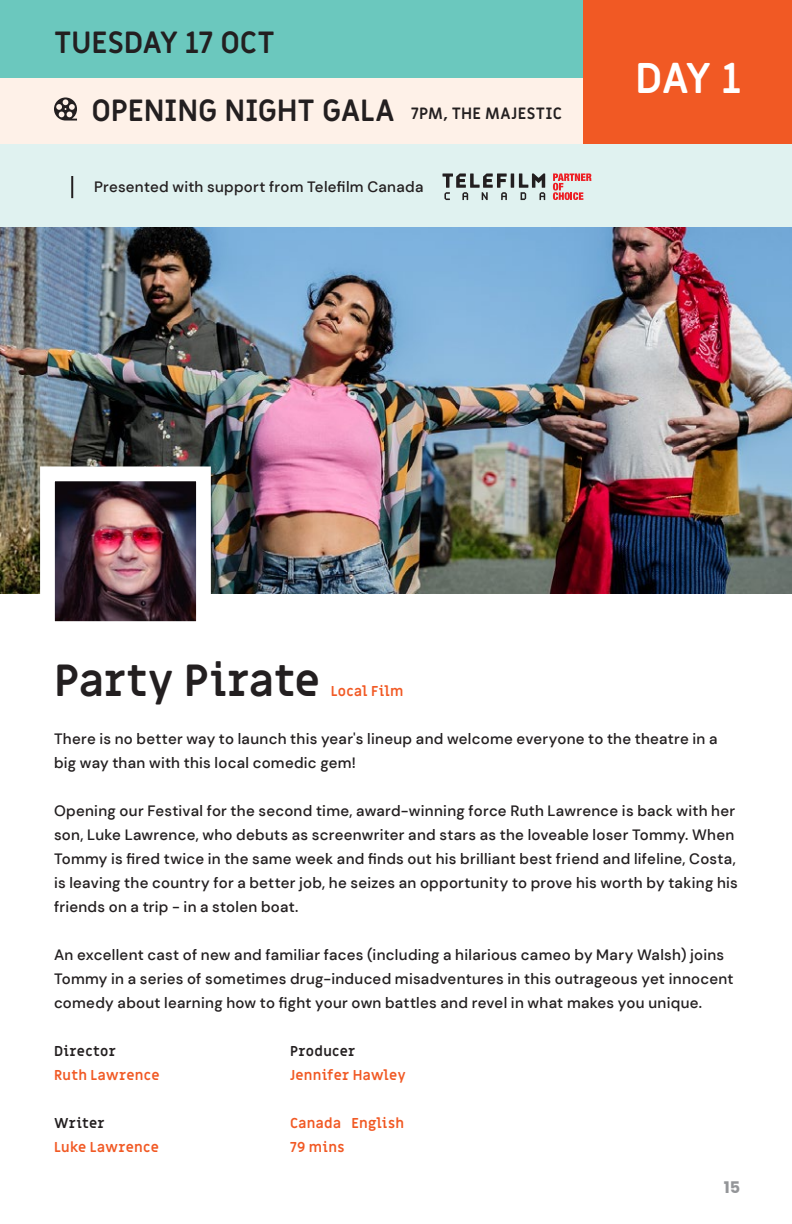
<style>
.page{position:relative;width:792px;height:1224px;background:#fff}
.page>*{position:absolute;margin:0;border:0;box-sizing:border-box;transform-origin:0 0}
.t1{font:700 44px "Miriam Libre";color:#231f20}
.t2{font:700 42px "Miriam Libre";color:#fff}
.t3{font:700 30px "Miriam Libre";letter-spacing:-.01em;color:#231f20}
.t4{font:700 16px "Miriam Libre";letter-spacing:.02em;color:#231f20}
.t5{font:700 16px "Poppins";color:#939598}
.t6{font:500 15px/24px "DM Sans";letter-spacing:.02em;color:#231f20}
.t7{font:700 14px/24px "Miriam Libre";letter-spacing:.02em;color:#f15924}
.s1{color:#231f20}
</style>
<div class="page">
<div style="left:0;top:144px;width:792px;height:84px;background:#e0f2f0"></div>
<hr style="left:71px;top:176px;width:2px;height:22px;background:#231f20">
<div style="left:0;top:78px;width:583px;height:66px;background:#fef1e8"></div>
<img style="left:0;top:228px;width:792px;height:365px">
<img style="left:33px;top:459px;width:185px;height:163px">
<div style="left:0;top:0;width:792px;height:78px;background:#6bc8be"></div>
<div style="left:583px;top:0;width:209px;height:144px;background:#f15924"></div>
<svg style="left:54px;top:97px;width:23px;height:24px"></svg>
<hr style="left:511px;top:173px;width:3px;height:15px;background:#231f20">
<svg style="left:519px;top:173px;width:26px;height:27px"></svg>
<svg style="left:442px;top:173px;width:65px;height:27px"></svg>
<svg style="left:553px;top:173px;width:39px;height:27px"></svg>
<p class="t3" style="left:54px;top:23px;width:223px">TUESDAY 17 OCT</p>
<p class="t3" style="left:92px;top:91px;width:305px">OPENING NIGHT GALA</p>
<p class="t4" style="left:411px;top:103px;width:153px">7PM, THE MAJESTIC</p>
<p class="t6" style="left:94px;top:175px;width:331px">Presented with support from Telefilm Canada</p>
<p class="t2" style="left:635px;top:52px;width:107px">DAY 1</p>
<p class="t1" style="left:54px;top:653px;width:268px">Party Pirate</p>
<p class="t7" style="left:331px;top:680px;width:74px">Local Film</p>
<p class="t6" style="left:54px;top:727px;width:665px">There is no better way to launch this year's lineup and welcome everyone to the theatre in a big way than with this local comedic gem!</p>
<p class="t6" style="left:54px;top:799px;width:685px">Opening our Festival for the second time, award-winning force Ruth Lawrence is back with her son, Luke Lawrence, who debuts as screenwriter and stars as the loveable loser Tommy. When Tommy is fired twice in the same week and finds out his brilliant best friend and lifeline, Costa, is leaving the country for a better job, he seizes an opportunity to prove his worth by taking his friends on a trip - in a stolen boat.</p>
<p class="t6" style="left:54px;top:943px;width:681px">An excellent cast of new and familiar faces (including a hilarious cameo by Mary Walsh) joins<br>Tommy in a series of sometimes drug-induced misadventures in this outrageous yet innocent comedy about learning how to fight your own battles and revel in what makes you unique.</p>
<p class="t7" style="left:54px;top:1040px;width:107px"><span class="s1">Director<br></span>Ruth Lawrence</p>
<p class="t7" style="left:54px;top:1112px;width:106px"><span class="s1">Writer<br></span>Luke Lawrence</p>
<p class="t7" style="left:290px;top:1040px;width:117px"><span class="s1">Producer<br></span>Jennifer Hawley</p>
<p class="t7" style="left:290px;top:1112px;width:115px">Canada English</p>
<p class="t7" style="left:290px;top:1136px;width:56px">79 mins</p>
<p class="t5" style="left:724px;top:1178px;width:18px">15</p>
</div>
